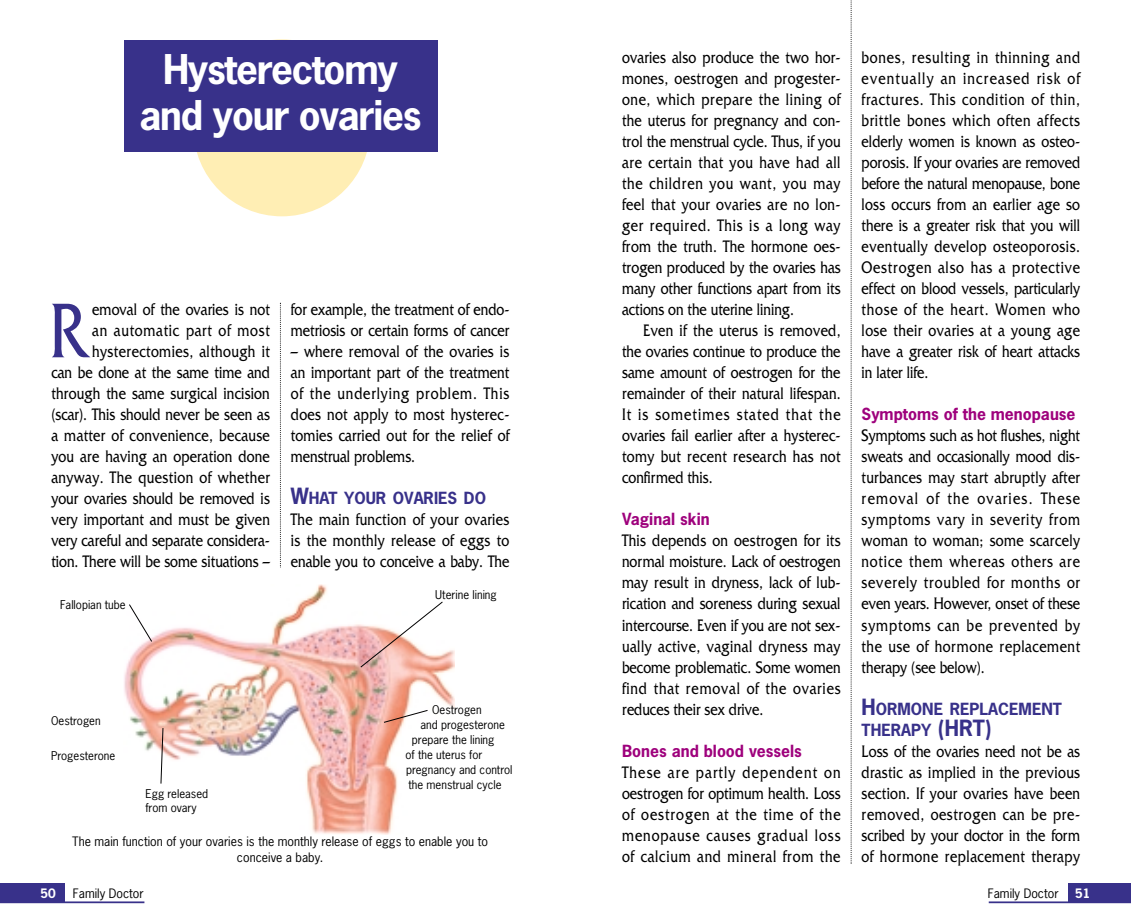
<style>
.page{position:relative;width:1131px;height:923px;background:#fff}
.page>*{position:absolute;margin:0;border:0;box-sizing:border-box;transform-origin:0 0}
.t1{font:81.38px "Friz Quadrata";color:#38318a;scale:.8 1}
.t2{font:700 38.5px/46.2px "News Gothic";letter-spacing:-.03em;color:#fff;text-align:center}
.t3{font:17.5px/21px "Friz Quadrata";letter-spacing:.01em;color:#000;text-align:justify;scale:.8 1}
.t4{font:700 15.75px "News Gothic";color:#9e007c}
.t5{font:700 15.75px/21px "News Gothic";color:#38318a}
.t6{font:12.25px/15.8px "News Gothic";color:#000;text-align:center}
.t7{font:700 12.25px "News Gothic";color:#fff}
.t8{font:11.38px/14.9px "News Gothic";color:#000}
.s1{font-size:21px}
</style>
<div class="page">
<img style="left:124px;top:584px;width:331px;height:250px">
<div style="left:1068px;top:883px;width:62px;height:19px;background:#38318a"></div>
<hr style="left:988px;top:901px;width:142px;height:1px;background:#38318a">
<svg style="left:850px;top:0;width:1px;height:863px"></svg>
<div style="left:0;top:883px;width:65px;height:19px;background:#38318a"></div>
<hr style="left:0;top:901px;width:144px;height:1px;background:#38318a">
<svg style="left:280px;top:303px;width:1px;height:264px"></svg>
<div style="left:193px;top:39px;width:177px;height:177px;background:#ffeeb4;border-radius:50%"></div>
<div style="left:124px;top:40px;width:313px;height:111px;background:#38318a"></div>
<svg style="left:129px;top:601px;width:314px;height:182px"></svg>
<h2 class="t2" style="left:139px;top:49px;width:284px">Hysterectomy and your ovaries</h2>
<p class="t3" style="left:51px;top:300px;width:275px;text-align:right">emoval of the ovaries is not<br>an automatic part of most hysterectomies, although it<br>can be done at the same time and through the same surgical incision (scar). This should never be seen as a matter of convenience, because you are having an operation done anyway. The question of whether your ovaries should be removed is very important and must be given very careful and separate considera&shy;tion. There will be some situations –</p>
<p class="t3" style="left:291px;top:300px;width:275px">for example, the treatment of endo&shy;metriosis or certain forms of cancer</p>
<h1 class="t1" style="left:49px;top:302px;width:45px">R</h1>
<p class="t3" style="left:291px;top:342px;width:275px">– where removal of the ovaries is an important part of the treatment of the underlying problem. This does not apply to most hysterec&shy;tomies carried out for the relief of menstrual problems.</p>
<p class="t5" style="left:291px;top:489px;width:197px"><span class="s1">W</span>HAT YOUR OVARIES DO</p>
<p class="t3" style="left:291px;top:510px;width:275px">The main function of your ovaries is the monthly release of eggs to enable you to conceive a baby. The</p>
<p class="t8" style="left:60px;top:598px;width:67px">Fallopian tube</p>
<p class="t8" style="left:51px;top:714px;width:51px">Oestrogen</p>
<p class="t8" style="left:51px;top:749px;width:66px">Progesterone</p>
<p class="t8" style="left:145px;top:786px;width:64px">Egg released from ovary</p>
<p class="t8" style="left:435px;top:588px;width:63px">Uterine lining</p>
<p class="t8" style="left:432px;top:703px;width:51px">Oestrogen</p>
<p class="t8" style="left:420px;top:718px;width:86px">and progesterone</p>
<p class="t8" style="left:412px;top:733px;width:84px">prepare the lining</p>
<p class="t8" style="left:405px;top:748px;width:79px">of the uterus for</p>
<p class="t8" style="left:406px;top:763px;width:108px">pregnancy and control</p>
<p class="t8" style="left:408px;top:777px;width:95px">the menstrual cycle</p>
<p class="t6" style="left:72px;top:834px;width:417px">The main function of your ovaries is the monthly release of eggs to enable you to conceive a baby.</p>
<p class="t3" style="left:622px;top:48px;width:275px">ovaries also produce the two hor&shy;mones, oestrogen and progester&shy;one, which prepare the lining of the uterus for pregnancy and con&shy;trol the menstrual cycle. Thus, if you are certain that you have had all the children you want, you may feel that your ovaries are no lon&shy;ger required. This is a long way from the truth. The hormone oes&shy;trogen produced by the ovaries has many other functions apart from its actions on the uterine lining.</p>
<p class="t3" style="left:622px;top:321px;width:275px;text-indent:21px">Even if the uterus is removed, the ovaries continue to produce the same amount of oestrogen for the remainder of their natural lifespan.<br>It is sometimes stated that the ovaries fail earlier after a hysterec&shy;tomy but recent research has not confirmed this.</p>
<p class="t4" style="left:622px;top:513px;width:89px">Vaginal skin</p>
<p class="t3" style="left:622px;top:531px;width:275px">This depends on oestrogen for its normal moisture. Lack of oestrogen may result in dryness, lack of lub&shy;rication and soreness during sexual intercourse. Even if you are not sex&shy;ually active, vaginal dryness may become problematic. Some women find that removal of the ovaries reduces their sex drive.</p>
<p class="t4" style="left:622px;top:744px;width:181px">Bones and blood vessels</p>
<p class="t3" style="left:622px;top:762px;width:275px">These are partly dependent on oestrogen for optimum health. Loss of oestrogen at the time of the menopause causes gradual loss of calcium and mineral from the</p>
<p class="t3" style="left:861px;top:48px;width:275px">bones, resulting in thinning and eventually an increased risk of fractures. This condition of thin, brittle bones which often affects elderly women is known as osteo&shy;porosis. If your ovaries are removed before the natural menopause, bone loss occurs from an earlier age so there is a greater risk that you will eventually develop osteoporosis.<br>Oestrogen also has a protective effect on blood vessels, particularly those of the heart. Women who lose their ovaries at a young age have a greater risk of heart attacks in later life.</p>
<p class="t4" style="left:861px;top:408px;width:215px">Symptoms of the menopause</p>
<p class="t3" style="left:861px;top:426px;width:275px">Symptoms such as hot flushes, night sweats and occasionally mood dis&shy;turbances may start abruptly after removal of the ovaries. These symptoms vary in severity from woman to woman; some scarcely notice them whereas others are severely troubled for months or even years. However, onset of these symptoms can be prevented by the use of hormone replacement therapy (see below).</p>
<p class="t5" style="left:861px;top:699px;width:202px"><span class="s1">H</span>ORMONE REPLACEMENT<br>THERAPY <span class="s1">(HRT)</span></p>
<p class="t3" style="left:861px;top:741px;width:275px">Loss of the ovaries need not be as drastic as implied in the previous section. If your ovaries have been removed, oestrogen can be pre&shy;scribed by your doctor in the form of hormone replacement therapy</p>
<p class="t7" style="left:40px;top:887px;width:17px">50</p>
<p class="t6" style="left:73px;top:885px;width:72px">Family Doctor</p>
<p class="t6" style="left:987px;top:885px;width:72px">Family Doctor</p>
<p class="t7" style="left:1075px;top:887px;width:17px">51</p>
</div>
